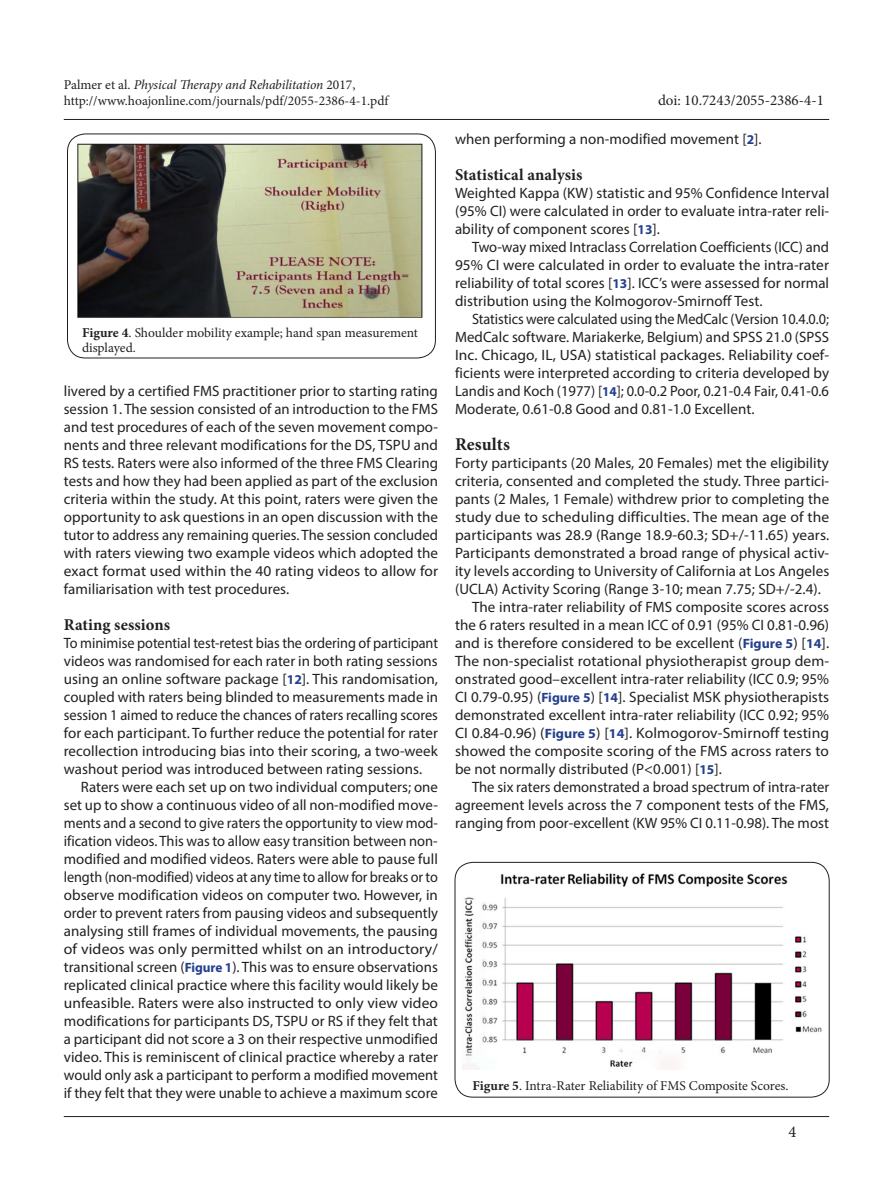
<style>
.page{position:relative;width:893px;height:1191px;background:#fff}
.page>*{position:absolute;margin:0;border:0;box-sizing:border-box;transform-origin:0 0}
.t1{font:700 18px "Minion Pro";letter-spacing:.005em;color:#231f20}
.t2{font:700 16.5px "Minion Pro";letter-spacing:.005em;color:#231f20}
.t3{font:16.5px "Minion Pro";color:#231f20}
.t4{font:15px/18px "Myriad Pro";letter-spacing:.005em;color:#231f20;text-align:justify}
.t5{font:15px/18px "Myriad Pro";letter-spacing:.005em;color:#231f20;text-align:justify;scale:.95 1}
.t6{font:15px "Myriad Pro";letter-spacing:.005em;color:#231f20;scale:1.04 1}
.t7{font:15px "Minion Pro";color:#231f20}
.t8{font:13.5px/16.2px "Minion Pro";color:#231f20}
.s1{font-style:italic}
.s2{font-weight:700}
.s3{font-weight:700;font-size:13.5px;color:#253f8e}
</style>
<div class="page">
<hr style="left:64px;top:1116px;width:765px;height:1px;background:#231f20">
<hr style="left:64px;top:119px;width:765px;height:1px;background:#231f20">
<img style="left:77px;top:143px;width:346px;height:175px">
<div style="left:67px;top:134px;width:369px;height:224px;border:1px solid #231f20;border-radius:18px"></div>
<img style="left:463px;top:873px;width:359px;height:196px">
<div style="left:455px;top:862px;width:375px;height:235px;border:1px solid #231f20;border-radius:18px"></div>
<p class="t8" style="left:64px;top:76px;width:326px">Palmer et al. <span class="s1">Physical Therapy and Rehabilitation</span> 2017, http://www.hoajonline.com/journals/pdf/2055-2386-4-1.pdf</p>
<p class="t8" style="left:82px;top:325px;width:337px;line-height:15px"><span class="s2">Figure 4</span>. Shoulder mobility example; hand span measurement displayed.</p>
<p class="t4" style="left:64px;top:382px;width:376px">livered by a certified FMS practitioner prior to starting rating session 1. The session consisted of an introduction to the FMS and test procedures of each of the seven movement compo&shy;nents and three relevant modifications for the DS, TSPU and RS tests. Raters were also informed of the three FMS Clearing tests and how they had been applied as part of the exclusion criteria within the study. At this point, raters were given the opportunity to ask questions in an open discussion with the tutor to address any remaining queries. The session concluded with raters viewing two example videos which adopted the exact format used within the 40 rating videos to allow for familiarisation with test procedures.</p>
<p class="t2" style="left:64px;top:613px;width:108px">Rating sessions</p>
<p class="t5" style="left:64px;top:634px;width:396px">To minimise potential test-retest bias the ordering of participant videos was randomised for each rater in both rating sessions using an online software package [<span class="s3">12</span>]. This randomisation, coupled with raters being blinded to measurements made in session 1 aimed to reduce the chances of raters recalling scores for each participant. To further reduce the potential for rater recollection introducing bias into their scoring, a two-week washout period was introduced between rating sessions.</p>
<p class="t4" style="left:64px;top:778px;width:376px;text-indent:17px">Raters were each set up on two individual computers; one set up to show a continuous video of all non-modified move&shy;ments and a second to give raters the opportunity to view mod&shy;ification videos. This was to allow easy transition between non&shy;modified and modified videos. Raters were able to pause full length (non-modified) videos at any time to allow for breaks or to observe modification videos on computer two. However, in order to prevent raters from pausing videos and subsequently analysing still frames of individual movements, the pausing of videos was only permitted whilst on an introductory/ transitional screen (<span class="s3">Figure 1</span>). This was to ensure observations replicated clinical practice where this facility would likely be unfeasible. Raters were also instructed to only view video modifications for participants DS, TSPU or RS if they felt that a participant did not score a 3 on their respective unmodified video. This is reminiscent of clinical practice whereby a rater would only ask a participant to perform a modified movement if they felt that they were unable to achieve a maximum score</p>
<p class="t7" style="left:658px;top:91px;width:167px">doi: 10.7243/2055-2386-4-1</p>
<p class="t4" style="left:455px;top:130px;width:308px">when performing a non-modified movement [<span class="s3">2</span>].</p>
<p class="t2" style="left:455px;top:163px;width:129px">Statistical analysis</p>
<p class="t4" style="left:455px;top:184px;width:376px">Weighted Kappa (KW) statistic and 95% Confidence Interval (95% CI) were calculated in order to evaluate intra-rater reli&shy;ability of component scores [<span class="s3">13</span>].</p>
<p class="t4" style="left:455px;top:238px;width:376px;text-indent:17px">Two-way mixed Intraclass Correlation Coefficients (ICC) and 95% CI were calculated in order to evaluate the intra-rater reliability of total scores [<span class="s3">13</span>]. ICC’s were assessed for normal distribution using the Kolmogorov-Smirnoff Test.</p>
<p class="t5" style="left:455px;top:310px;width:395px;text-indent:17px">Statistics were calculated using the MedCalc (Version 10.4.0.0; MedCalc software. Mariakerke, Belgium) and SPSS 21.0 (SPSS Inc. Chicago, IL, USA) statistical packages. Reliability coef&shy;ficients were interpreted according to criteria developed by Landis and Koch (1977) [<span class="s3">14</span>]; 0.0-0.2 Poor, 0.21-0.4 Fair, 0.41-0.6<br>Moderate, 0.61-0.8 Good and 0.81-1.0 Excellent.</p>
<p class="t1" style="left:455px;top:432px;width:57px">Results</p>
<p class="t4" style="left:455px;top:454px;width:376px">Forty participants (20 Males, 20 Females) met the eligibility</p>
<p class="t4" style="left:455px;top:472px;width:376px">criteria, consented and completed the study. Three partici-</p>
<p class="t4" style="left:455px;top:490px;width:376px">pants (2 Males, 1 Female) withdrew prior to completing the</p>
<p class="t6" style="left:455px;top:508px;width:361px">study due to scheduling difficulties. The mean age of the</p>
<p class="t4" style="left:455px;top:526px;width:376px">participants was 28.9 (Range 18.9-60.3; SD+/-11.65) years.</p>
<p class="t4" style="left:455px;top:544px;width:376px">Participants demonstrated a broad range of physical activ-</p>
<p class="t4" style="left:455px;top:562px;width:376px">ity levels according to University of California at Los Angeles</p>
<p class="t4" style="left:455px;top:580px;width:367px">(UCLA) Activity Scoring (Range 3-10; mean 7.75; SD+/-2.4).</p>
<p class="t4" style="left:472px;top:598px;width:358px">The intra-rater reliability of FMS composite scores across</p>
<p class="t4" style="left:455px;top:616px;width:376px">the 6 raters resulted in a mean ICC of 0.91 (95% CI 0.81-0.96)</p>
<p class="t4" style="left:455px;top:634px;width:376px">and is therefore considered to be excellent (<span class="s3">Figure 5</span>) [<span class="s3">14</span>].</p>
<p class="t4" style="left:455px;top:652px;width:376px">The non-specialist rotational physiotherapist group dem-</p>
<p class="t4" style="left:455px;top:670px;width:376px">onstrated good–excellent intra-rater reliability (ICC 0.9; 95%</p>
<p class="t4" style="left:455px;top:688px;width:376px">CI 0.79-0.95) (<span class="s3">Figure 5</span>) [<span class="s3">14</span>]. Specialist MSK physiotherapists</p>
<p class="t4" style="left:455px;top:706px;width:375px">demonstrated excellent intra-rater reliability (ICC 0.92; 95%</p>
<p class="t6" style="left:455px;top:724px;width:361px">CI 0.84-0.96) (<span class="s3">Figure 5</span>) [<span class="s3">14</span>]. Kolmogorov-Smirnoff testing</p>
<p class="t4" style="left:455px;top:742px;width:375px">showed the composite scoring of the FMS across raters to</p>
<p class="t4" style="left:455px;top:760px;width:268px">be not normally distributed (P&lt;0.001) [<span class="s3">15</span>].</p>
<p class="t4" style="left:472px;top:778px;width:359px">The six raters demonstrated a broad spectrum of intra-rater</p>
<p class="t4" style="left:455px;top:796px;width:375px">agreement levels across the 7 component tests of the FMS,</p>
<p class="t4" style="left:455px;top:814px;width:375px">ranging from poor-excellent (KW 95% CI 0.11-0.98). The most</p>
<p class="t8" style="left:472px;top:1077px;width:317px"><span class="s2">Figure 5</span>. Intra-Rater Reliability of FMS Composite Scores.</p>
<p class="t3" style="left:788px;top:1120px;width:9px">4</p>
</div>
